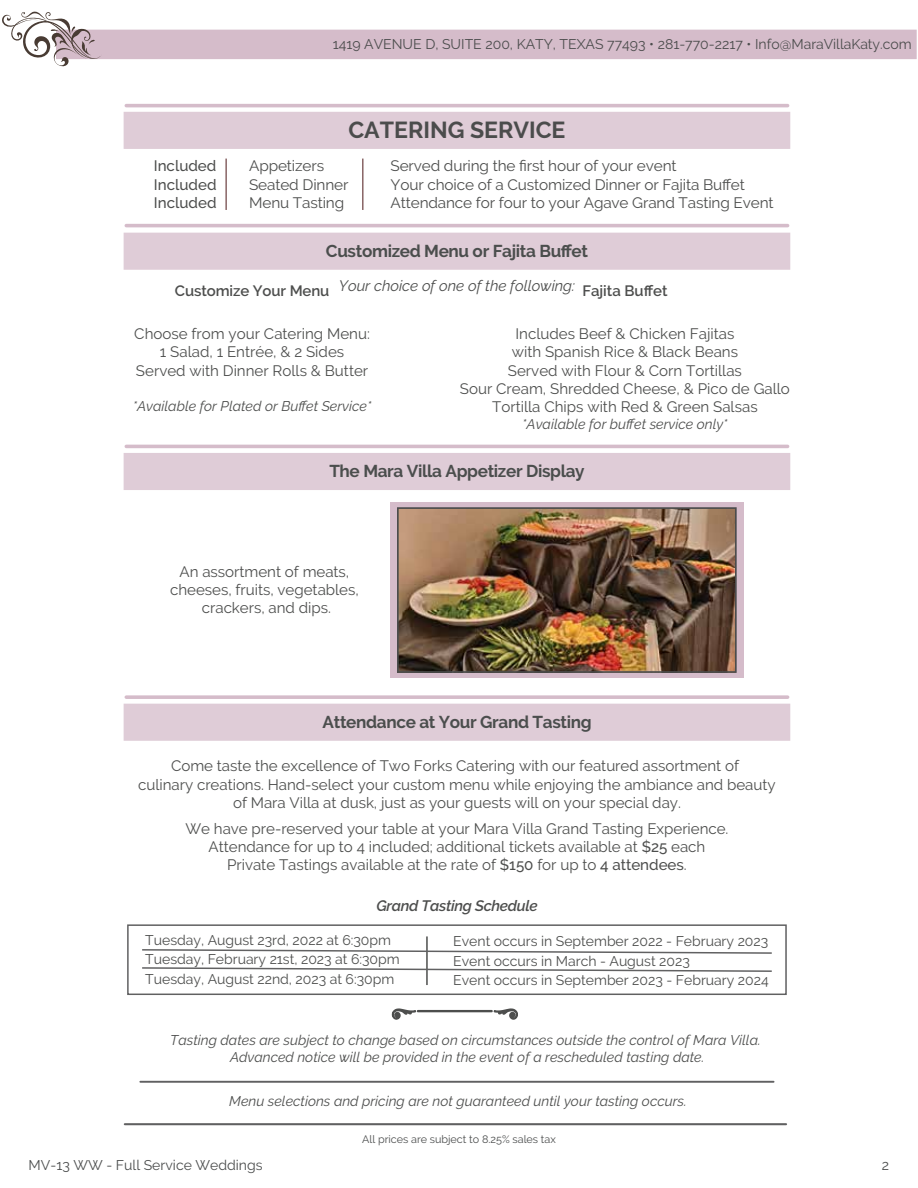
<style>
.page{position:relative;width:918px;height:1188px;background:#fff}
.page>*{position:absolute;margin:0;border:0;box-sizing:border-box;transform-origin:0 0}
.t1{font:700 23.1px "Raleway";color:#4b4c4c}
.t2{font:700 17.1px "Raleway";letter-spacing:-.02em;color:#4b4e4d}
.t3{font:15.15px/18.1px "Raleway";color:#4d4e4d;text-align:center}
.t4{font:italic 15.15px "Raleway";color:#4d4e4d}
.t5{font:500 15.15px/18.1px "Raleway";color:#4d4e4d;text-align:justify}
.t6{font:italic 600 15.15px "Raleway";letter-spacing:-.02em;color:#4d4e4d}
.t7{font:600 15px "Raleway";letter-spacing:-.005em;color:#4d4e4d}
.t8{font:italic 14.1px/16.8px "Raleway";color:#4d4e4d;text-align:center}
.t9{font:14.1px/19.5px "Raleway";color:#4d4e4d}
.t10{font:14.1px "Raleway";color:#4b4c4c}
.t11{font:14.1px "Raleway";color:#4b4d4d}
.t12{font:10.8px "Raleway";color:#4b4d4d}
.s1{font-weight:500}
</style>
<div class="page">
<div style="left:57px;top:30px;width:859px;height:28px;background:#d5bcca"></div>
<div style="left:56px;top:30px;width:861px;height:29px;border:2px solid #d5bcca"></div>
<svg style="left:2px;top:11px;width:100px;height:56px"></svg>
<div style="left:390px;top:502px;width:354px;height:176px;background:#d5bcca"></div>
<img style="left:400px;top:510px;width:334px;height:160px">
<div style="left:397px;top:507px;width:340px;height:166px;border:2px solid #4c4d4d"></div>
<div style="left:125px;top:224px;width:664px;height:3px;border:2px solid #d5bcca"></div>
<div style="left:124px;top:233px;width:666px;height:36px;background:#dfccd7"></div>
<div style="left:124px;top:233px;width:666px;height:37px;border:2px solid #d5bcca"></div>
<div style="left:125px;top:104px;width:664px;height:3px;border:2px solid #d5bcca"></div>
<div style="left:124px;top:113px;width:666px;height:35px;background:#dfccd7"></div>
<div style="left:124px;top:112px;width:666px;height:37px;border:2px solid #d5bcca"></div>
<div style="left:125px;top:445px;width:664px;height:3px;border:2px solid #d5bcca"></div>
<div style="left:124px;top:454px;width:666px;height:35px;background:#dfccd7"></div>
<div style="left:124px;top:453px;width:666px;height:37px;border:2px solid #d5bcca"></div>
<hr style="left:226px;top:159px;width:1px;height:51px;background:#4d1718">
<hr style="left:362px;top:159px;width:1px;height:51px;background:#4d1718">
<div style="left:125px;top:695px;width:664px;height:4px;border:2px solid #d5bcca"></div>
<div style="left:124px;top:704px;width:666px;height:36px;background:#dfccd7"></div>
<div style="left:124px;top:704px;width:666px;height:37px;border:2px solid #d5bcca"></div>
<hr style="left:139px;top:1081px;width:636px;height:2px;background:#606061">
<svg style="left:493px;top:1008px;width:25px;height:12px"></svg>
<svg style="left:391px;top:1008px;width:25px;height:12px"></svg>
<div style="left:417px;top:1010px;width:76px;height:2px;border:2px solid #4d4e4d"></div>
<div style="left:127px;top:924px;width:660px;height:71px;border:2px solid #606061"></div>
<hr style="left:426px;top:936px;width:2px;height:49px;background:#4d4e4d">
<svg style="left:142px;top:948px;width:630px;height:7px"></svg>
<svg style="left:142px;top:966px;width:630px;height:7px"></svg>
<hr style="left:124px;top:1123px;width:663px;height:2px;background:#606061">
<p class="t10" style="left:333px;top:36px;width:580px">1419 AVENUE D, SUITE 200, KATY, TEXAS 77493 • 281-770-2217 • Info@MaraVillaKaty.com</p>
<h1 class="t1" style="left:348px;top:116px;width:219px">CATERING SERVICE</h1>
<p class="t5" style="left:154px;top:157px;width:64px">Included Included Included</p>
<p class="t3" style="left:391px;top:157px;width:385px;text-align:left">Served during the first hour of your event<br>Your choice of a Customized Dinner or Fajita Buffet<br>Attendance for four to your Agave Grand Tasting Event</p>
<p class="t3" style="left:249px;top:157px;width:101px;text-align:left">Appetizers<br>Seated Dinner<br>Menu Tasting</p>
<p class="t2" style="left:326px;top:241px;width:264px">Customized Menu or Fajita Buffet</p>
<p class="t7" style="left:175px;top:282px;width:156px">Customize Your Menu</p>
<p class="t7" style="left:582px;top:282px;width:87px">Fajita Buffet</p>
<p class="t4" style="left:339px;top:277px;width:238px">Your choice of one of the following:</p>
<p class="t3" style="left:134px;top:325px;width:237px">Choose from your Catering Menu:<br>1 Salad, 1 Entrée, &amp; 2 Sides<br>Served with Dinner Rolls &amp; Butter</p>
<p class="t8" style="left:133px;top:397px;width:240px">*Available for Plated or Buffet Service*</p>
<p class="t3" style="left:460px;top:325px;width:332px">Includes Beef &amp; Chicken Fajitas<br>with Spanish Rice &amp; Black Beans<br>Served with Flour &amp; Corn Tortillas<br>Sour Cream, Shredded Cheese, &amp; Pico de Gallo Tortilla Chips with Red &amp; Green Salsas</p>
<p class="t8" style="left:522px;top:415px;width:207px">*Available for buffet service only*</p>
<p class="t2" style="left:329px;top:461px;width:257px">The Mara Villa Appetizer Display</p>
<p class="t3" style="left:170px;top:562px;width:190px">An assortment of meats, cheeses, fruits, vegetables, crackers, and dips.</p>
<p class="t2" style="left:323px;top:712px;width:271px">Attendance at Your Grand Tasting</p>
<p class="t3" style="left:138px;top:757px;width:639px">Come taste the excellence of Two Forks Catering with our featured assortment of<br>culinary creations. Hand-select your custom menu while enjoying the ambiance and beauty of Mara Villa at dusk, just as your guests will on your special day.</p>
<p class="t3" style="left:185px;top:820px;width:545px">We have pre-reserved your table at your Mara Villa Grand Tasting Experience.<br>Attendance for up to 4 included; additional tickets available at <span class="s1">$25</span> each<br>Private Tastings available at the rate of <span class="s1">$150</span> for up to <span class="s1">4 attendees</span>.</p>
<p class="t6" style="left:377px;top:897px;width:163px">Grand Tasting Schedule</p>
<p class="t9" style="left:145px;top:930px;width:256px">Tuesday, August 23rd, 2022 at 6:30pm<br>Tuesday, February 21st, 2023 at 6:30pm<br>Tuesday, August 22nd, 2023 at 6:30pm</p>
<p class="t9" style="left:453px;top:931px;width:317px">Event occurs in September 2022 - February 2023<br>Event occurs in March - August 2023<br>Event occurs in September 2023 - February 2024</p>
<p class="t8" style="left:170px;top:1031px;width:592px">Tasting dates are subject to change based on circumstances outside the control of Mara Villa.<br>Advanced notice will be provided in the event of a rescheduled tasting date.</p>
<p class="t8" style="left:229px;top:1093px;width:459px">Menu selections and pricing are not guaranteed until your tasting occurs.</p>
<p class="t12" style="left:362px;top:1133px;width:195px">All prices are subject to 8.25% sales tax</p>
<p class="t11" style="left:29px;top:1157px;width:236px">MV-13 WW - Full Service Weddings</p>
<p class="t11" style="left:882px;top:1157px;width:9px">2</p>
</div>
